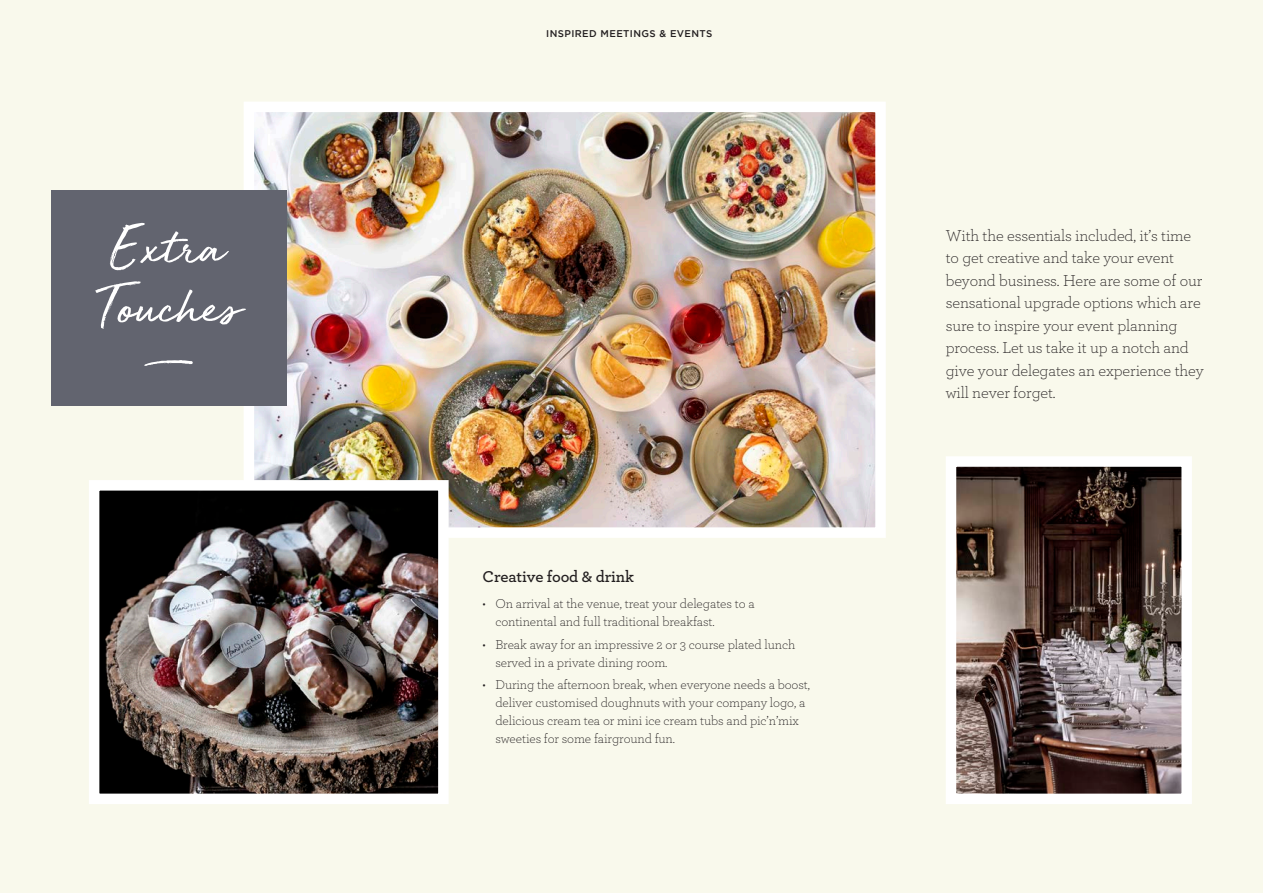
<style>
.page{position:relative;width:1263px;height:893px;background:#f9f9ec}
.page>*{position:absolute;margin:0;border:0;box-sizing:border-box;transform-origin:0 0}
.t1{font:57px/60px "Golden Plains";letter-spacing:-.01em;color:#fff}
.t2{font:300 16.5px/22.5px "Archer Pro";letter-spacing:-.01em;color:#231f20}
.t3{font:600 16.5px "Archer Pro";letter-spacing:-.01em;color:#231f20}
.t4{font:300 13.5px/18px "Archer Pro";letter-spacing:-.01em;color:#231f20}
.t5{font:500 9.75px "Gotham";letter-spacing:.04em;color:#231f20}
</style>
<div class="page">
<img style="left:255px;top:113px;width:620px;height:414px">
<div style="left:244px;top:102px;width:642px;height:436px;border:10px solid #fff"></div>
<img style="left:100px;top:491px;width:338px;height:302px">
<div style="left:89px;top:480px;width:360px;height:324px;border:10px solid #fff"></div>
<img style="left:957px;top:467px;width:224px;height:326px">
<div style="left:946px;top:456px;width:246px;height:348px;border:10px solid #fff"></div>
<div style="left:51px;top:190px;width:235px;height:216px;background:#62646f"></div>
<p class="t1" style="left:96px;top:218px;width:146px">Extra<br>Touches</p>
<p class="t5" style="left:546px;top:28px;width:168px">INSPIRED MEETINGS &amp; EVENTS</p>
<p class="t3" style="left:483px;top:564px;width:153px">Creative food &amp; drink</p>
<p class="t4" style="left:495px;top:594px;width:261px;text-indent:-13px">• On arrival at the venue, treat your delegates to a continental and full traditional breakfast.</p>
<p class="t4" style="left:495px;top:634px;width:301px;text-indent:-13px">• Break away for an impressive 2 or 3 course plated lunch served in a private dining room.</p>
<p class="t4" style="left:495px;top:675px;width:316px;text-indent:-13px">• During the afternoon break, when everyone needs a boost, deliver customised doughnuts with your company logo, a delicious cream tea or mini ice cream tubs and pic’n’mix sweeties for some fairground fun.</p>
<p class="t2" style="left:946px;top:223px;width:259px">With the essentials included, it’s time to get creative and take your event beyond business. Here are some of our sensational upgrade options which are sure to inspire your event planning process. Let us take it up a notch and give your delegates an experience they will never forget.</p>
</div>
